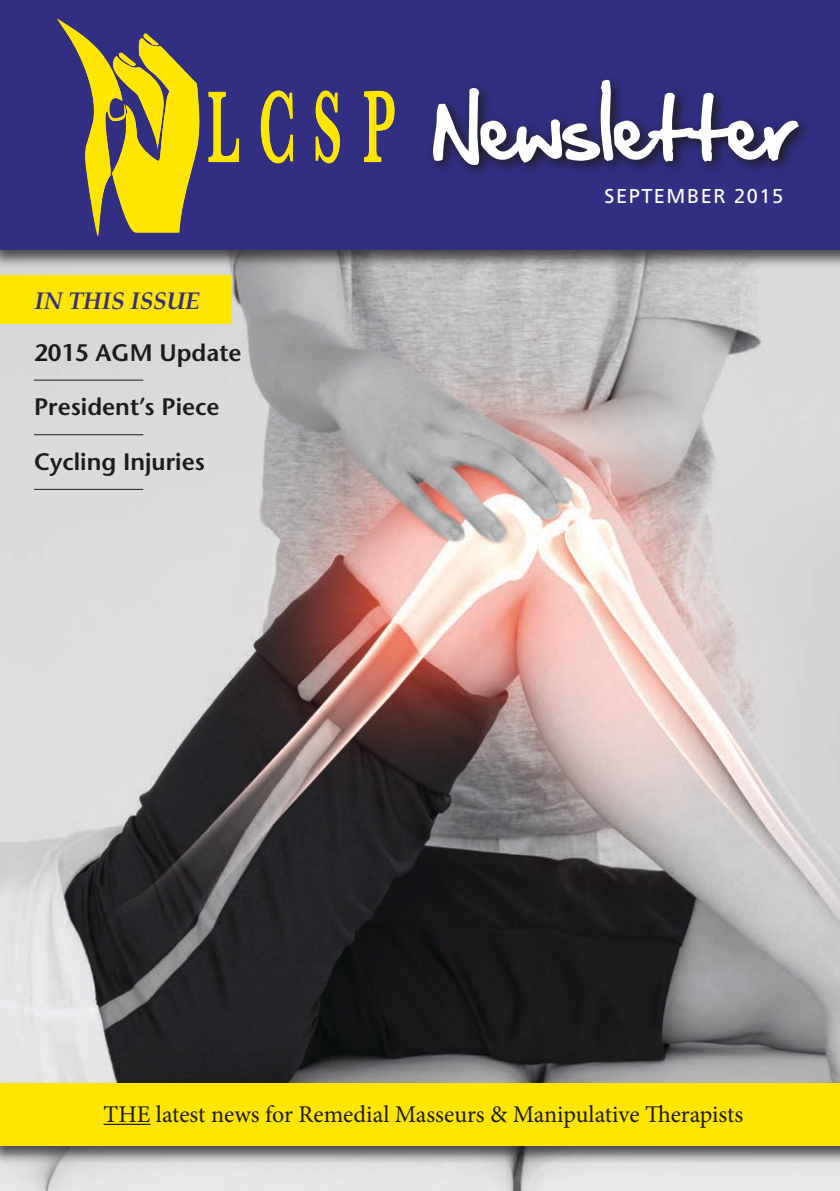
<style>
.page{position:relative;width:840px;height:1191px;background:#fff}
.page>*{position:absolute;margin:0;border:0;box-sizing:border-box;transform-origin:0 0}
.t1{font:72.4px "Hand Of Sean";color:#fff}
.t2{font:24px "Minion Pro";color:#1c1c1b}
.t3{font:italic 700 24px "Palatino";color:#322f82}
.t4{font:600 23.8px "Stone Sans";color:#1c1c1b}
.t5{font:20px "Frutiger";letter-spacing:.075em;color:#fff}
</style>
<div class="page">
<img style="left:0;top:269px;width:839px;height:922px">
<div style="left:0;top:0;width:839px;height:269px;background:#1c1c1b;opacity:.75"></div>
<div style="left:0;top:0;width:839px;height:249px;background:#322f82"></div>
<svg style="left:56px;top:18px;width:144px;height:218px"></svg>
<svg style="left:208px;top:92px;width:31px;height:70px"></svg>
<svg style="left:261px;top:91px;width:32px;height:72px"></svg>
<svg style="left:315px;top:91px;width:25px;height:72px"></svg>
<svg style="left:364px;top:91px;width:30px;height:71px"></svg>
<svg style="left:431px;top:79px;width:377px;height:95px"></svg>
<hr style="left:34px;top:379px;width:109px;height:1px;background:#1c1c1b">
<hr style="left:34px;top:434px;width:109px;height:1px;background:#1c1c1b">
<hr style="left:34px;top:489px;width:109px;height:1px;background:#1c1c1b">
<div style="left:0;top:1080px;width:839px;height:84px;background:#1c1c1b;opacity:.75"></div>
<div style="left:0;top:1083px;width:839px;height:63px;background:#ffe600"></div>
<div style="left:0;top:275px;width:231px;height:49px;background:#ffe600"></div>
<hr style="left:104px;top:1123px;width:46px;height:2px;background:#1c1c1b">
<h1 class="t1" style="left:433px;top:64px;width:367px">Newsletter</h1>
<p class="t3" style="left:34px;top:286px;width:167px">IN THIS ISSUE</p>
<p class="t4" style="left:34px;top:337px;width:209px">2015 AGM Update</p>
<p class="t4" style="left:34px;top:392px;width:187px">President’s Piece</p>
<p class="t4" style="left:34px;top:447px;width:172px">Cycling Injuries</p>
<p class="t5" style="left:604px;top:184px;width:180px">SEPTEMBER 2015</p>
<p class="t2" style="left:104px;top:1098px;width:641px">THE latest news for Remedial Masseurs &amp; Manipulative Therapists</p>
</div>
